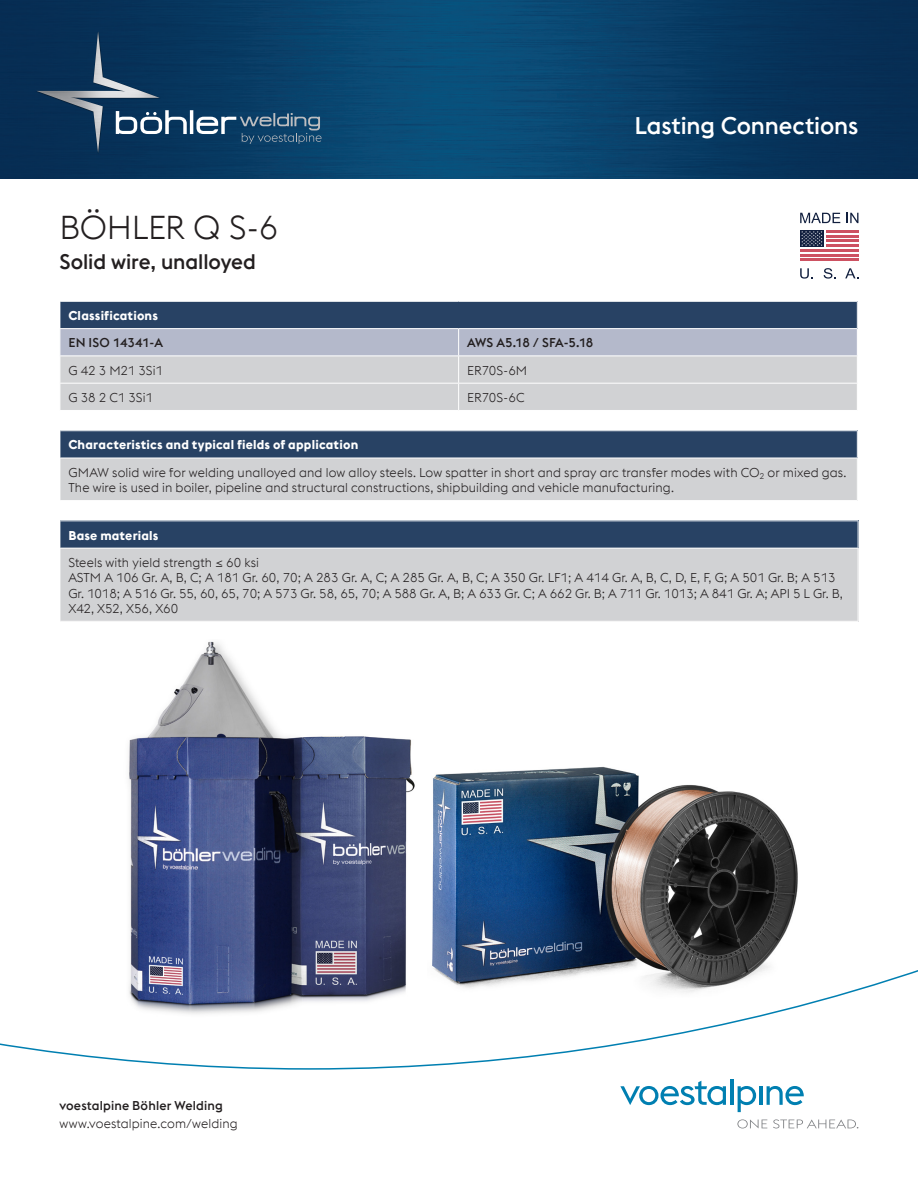
<style>
.page{position:relative;width:918px;height:1188px;background:#fff}
.page>*{position:absolute;margin:0;border:0;box-sizing:border-box;transform-origin:0 0}
.HL-1{font:300 33px "voestalpine";letter-spacing:-.01em;color:#231f20}
.t1{font:500 24px "voestalpine";letter-spacing:-.005em;color:#fff}
.Sub-HL-1{font:500 21px "voestalpine";letter-spacing:-.005em;color:#231f20}
.T-I__Copy-links{font:300 12.75px/15.3px "voestalpine";letter-spacing:.01em;color:#231f20}
.T-I__HL-links{font:700 12.75px "voestalpine";letter-spacing:.015em;color:#fff}
.T-I__Zwischen-HL-lin{font:500 12.75px "voestalpine";letter-spacing:.01em;color:#231f20}
.T-I__Zwischen-HL-lin-2{font:500 12.75px "voestalpine";letter-spacing:-.025em;color:#231f20}
.T-I__Copy-links-2{font:300 12.75px "voestalpine";letter-spacing:-.015em;color:#231f20}
</style>
<div class="page">
<svg style="left:800px;top:213px;width:40px;height:10px"></svg>
<svg style="left:846px;top:213px;width:12px;height:10px"></svg>
<svg style="left:800px;top:268px;width:13px;height:11px"></svg>
<svg style="left:824px;top:268px;width:12px;height:11px"></svg>
<svg style="left:845px;top:268px;width:13px;height:10px"></svg>
<svg style="left:800px;top:237px;width:58px;height:22px"></svg>
<hr style="left:826px;top:230px;width:32px;height:3px;background:#cd5262">
<hr style="left:826px;top:235px;width:32px;height:2px;background:#cd5262">
<hr style="left:826px;top:240px;width:32px;height:2px;background:#cd5262">
<hr style="left:826px;top:244px;width:32px;height:3px;background:#cd5262">
<hr style="left:800px;top:249px;width:58px;height:3px;background:#cd5262">
<hr style="left:800px;top:254px;width:58px;height:2px;background:#cd5262">
<hr style="left:800px;top:259px;width:58px;height:2px;background:#cd5262">
<div style="left:800px;top:230px;width:24px;height:17px;background:#111f3e"></div>
<svg style="left:801px;top:231px;width:22px;height:15px"></svg>
<svg style="left:60px;top:302px;width:798px;height:108px;background:#a2aab8"></svg>
<hr style="left:60px;top:356px;width:399px;height:1px;background:#fff">
<hr style="left:459px;top:356px;width:399px;height:1px;background:#fff">
<div style="left:60px;top:431px;width:797px;height:27px;background:#284264"></div>
<div style="left:60px;top:458px;width:797px;height:43px;background:#d1d2d4"></div>
<svg style="left:60px;top:431px;width:1px;height:27px"></svg>
<svg style="left:857px;top:431px;width:1px;height:27px"></svg>
<hr style="left:60px;top:458px;width:798px;height:1px;background:#fff">
<hr style="left:60px;top:458px;width:1px;height:42px;background:#fff">
<hr style="left:60px;top:500px;width:798px;height:1px;background:#fff">
<div style="left:60px;top:521px;width:798px;height:27px;background:#284264"></div>
<div style="left:60px;top:548px;width:798px;height:73px;background:#d1d2d4"></div>
<svg style="left:60px;top:521px;width:1px;height:27px"></svg>
<svg style="left:858px;top:521px;width:1px;height:27px"></svg>
<hr style="left:60px;top:548px;width:798px;height:1px;background:#fff">
<hr style="left:60px;top:548px;width:1px;height:73px;background:#fff">
<img style="left:432px;top:767px;width:366px;height:200px">
<img style="left:128px;top:641px;width:287px;height:326px">
<img style="left:0;top:0;width:918px;height:179px">
<img style="left:34px;top:28px;width:129px;height:129px">
<img style="left:36px;top:31px;width:124px;height:122px">
<svg style="left:116px;top:110px;width:206px;height:34px;background:#385f7f"></svg>
<svg style="left:0;top:967px;width:918px;height:103px"></svg>
<svg style="left:620px;top:1081px;width:106px;height:24px"></svg>
<hr style="left:730px;top:1079px;width:3px;height:26px;background:#007fb1">
<svg style="left:738px;top:1086px;width:18px;height:26px"></svg>
<hr style="left:759px;top:1086px;width:3px;height:19px;background:#007fb1">
<svg style="left:767px;top:1086px;width:37px;height:19px"></svg>
<svg style="left:737px;top:1119px;width:30px;height:9px"></svg>
<svg style="left:773px;top:1119px;width:85px;height:9px"></svg>
<h2 class="t1" style="left:634px;top:111px;width:226px">Lasting Connections</h2>
<p class="HL-1" style="left:60px;top:209px;width:220px">BÖHLER Q S-6</p>
<p class="Sub-HL-1" style="left:60px;top:249px;width:198px">Solid wire, unalloyed</p>
<p class="T-I__HL-links" style="left:68px;top:307px;width:91px">Classifications</p>
<p class="T-I__Zwischen-HL-lin" style="left:68px;top:335px;width:96px">EN ISO 14341-A</p>
<p class="T-I__Zwischen-HL-lin-2" style="left:467px;top:335px;width:128px">AWS A5.18 / SFA-5.18</p>
<p class="T-I__Copy-links-2" style="left:68px;top:363px;width:96px">G 42 3 M21 3Si1</p>
<p class="T-I__Copy-links" style="left:467px;top:363px;width:62px">ER70S-6M</p>
<p class="T-I__Copy-links" style="left:68px;top:390px;width:86px">G 38 2 C1 3Si1</p>
<p class="T-I__Copy-links" style="left:467px;top:390px;width:59px">ER70S-6C</p>
<p class="T-I__HL-links" style="left:68px;top:437px;width:291px">Characteristics and typical fields of application</p>
<p class="T-I__Copy-links" style="left:68px;top:465px;width:780px">GMAW solid wire for welding unalloyed and low alloy steels. Low spatter in short and spray arc transfer modes with CO<sub>2</sub> or mixed gas.<br>The wire is used in boiler, pipeline and structural constructions, shipbuilding and vehicle manufacturing.</p>
<p class="T-I__HL-links" style="left:68px;top:527px;width:92px">Base materials</p>
<p class="T-I__Copy-links" style="left:68px;top:555px;width:192px">Steels with yield strength ≤ 60 ksi</p>
<p class="T-I__Copy-links" style="left:68px;top:570px;width:776px">ASTM A 106 Gr. A, B, C; A 181 Gr. 60, 70; A 283 Gr. A, C; A 285 Gr. A, B, C; A 350 Gr. LF1; A 414 Gr. A, B, C, D, E, F, G; A 501 Gr. B; A 513<br>Gr. 1018; A 516 Gr. 55, 60, 65, 70; A 573 Gr. 58, 65, 70; A 588 Gr. A, B; A 633 Gr. C; A 662 Gr. B; A 711 Gr. 1013; A 841 Gr. A; API 5 L Gr. B,</p>
<p class="T-I__Copy-links" style="left:68px;top:601px;width:111px">X42, X52, X56, X60</p>
<p class="T-I__Zwischen-HL-lin" style="left:60px;top:1098px;width:165px">voestalpine Böhler Welding</p>
<p class="T-I__Copy-links" style="left:60px;top:1116px;width:180px">www.voestalpine.com/welding</p>
</div>
